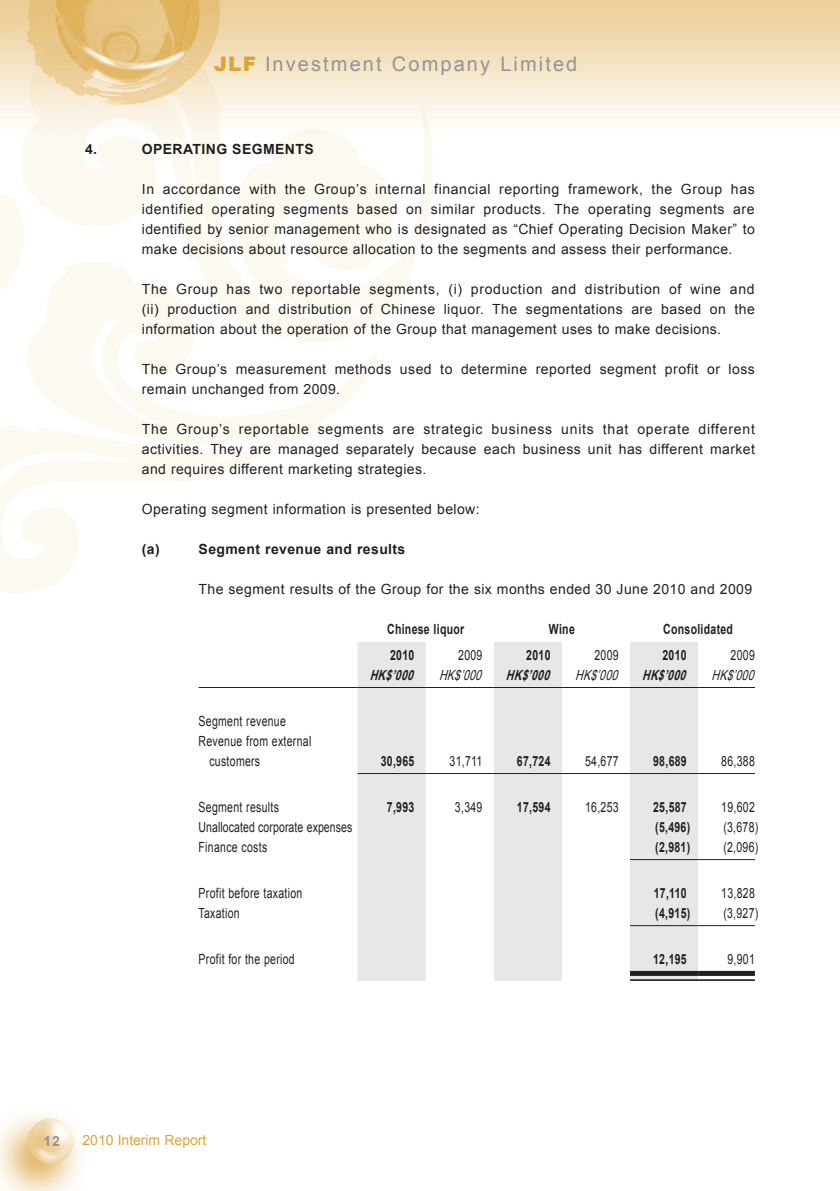
<style>
.page{position:relative;width:840px;height:1191px;background:#fff}
.page>*{position:absolute;margin:0;border:0;box-sizing:border-box;transform-origin:0 0}
.t1{font:20px "Arial";letter-spacing:.105em;color:#939598}
.t2{font:14px/20px "Arial";letter-spacing:.03em;color:#231f20;text-align:justify}
.t3{font:14px "Arial";letter-spacing:.03em;color:#231f20;scale:.75 1}
.t4{font:700 14px "Arial";letter-spacing:.03em;color:#231f20;scale:.75 1}
.t5{font:700 14px "Arial";letter-spacing:.03em;color:#231f20}
.t6{font:14px "Arial";letter-spacing:.01em;color:#231f20;scale:.75 1}
.t7{font:italic 700 14px "Arial";color:#231f20;scale:.75 1}
.t8{font:italic 14px "Arial";color:#231f20;scale:.75 1}
.t9{font:14px "Arial";letter-spacing:-.005em;color:#daa536}
.t10{font:700 14px "Arial";color:#939598}
.s1{font-weight:900;color:#daa536}
</style>
<div class="page">
<img style="left:0;top:0;width:840px;height:1191px">
<svg style="left:357px;top:642px;width:340px;height:339px;fill:#e6e7e9"></svg>
<hr style="left:198px;top:687px;width:159px;height:1px;background:#231f20">
<hr style="left:357px;top:687px;width:68px;height:1px;background:#231f20">
<hr style="left:425px;top:687px;width:68px;height:1px;background:#231f20">
<hr style="left:493px;top:687px;width:68px;height:1px;background:#231f20">
<hr style="left:561px;top:687px;width:68px;height:1px;background:#231f20">
<hr style="left:629px;top:687px;width:68px;height:1px;background:#231f20">
<hr style="left:697px;top:687px;width:57px;height:1px;background:#231f20">
<hr style="left:357px;top:773px;width:68px;height:1px;background:#231f20">
<hr style="left:425px;top:773px;width:68px;height:1px;background:#231f20">
<hr style="left:493px;top:773px;width:68px;height:1px;background:#231f20">
<hr style="left:561px;top:773px;width:68px;height:1px;background:#231f20">
<hr style="left:629px;top:773px;width:68px;height:1px;background:#231f20">
<hr style="left:697px;top:773px;width:57px;height:1px;background:#231f20">
<hr style="left:629px;top:859px;width:68px;height:1px;background:#231f20">
<hr style="left:697px;top:859px;width:57px;height:1px;background:#231f20">
<hr style="left:629px;top:925px;width:68px;height:1px;background:#231f20">
<hr style="left:697px;top:925px;width:57px;height:1px;background:#231f20">
<div style="left:629px;top:971px;width:68px;height:5px;background:#231f20"></div>
<hr style="left:629px;top:979px;width:68px;height:2px;background:#231f20">
<div style="left:697px;top:971px;width:57px;height:5px;background:#231f20"></div>
<hr style="left:697px;top:979px;width:57px;height:2px;background:#231f20">
<h1 class="t1" style="left:214px;top:51px;width:365px"><span class="s1">JLF</span> Investment Company Limited</h1>
<p class="t5" style="left:85px;top:140px;width:14px">4.</p>
<p class="t5" style="left:142px;top:140px;width:173px">OPERATING SEGMENTS</p>
<p class="t2" style="left:142px;top:179px;width:614px">In accordance with the Group’s internal financial reporting framework, the Group has identified operating segments based on similar products. The operating segments are identified by senior management who is designated as “Chief Operating Decision Maker” to make decisions about resource allocation to the segments and assess their performance.</p>
<p class="t2" style="left:142px;top:279px;width:614px">The Group has two reportable segments, (i) production and distribution of wine and (ii) production and distribution of Chinese liquor. The segmentations are based on the information about the operation of the Group that management uses to make decisions.</p>
<p class="t2" style="left:142px;top:359px;width:614px">The Group’s measurement methods used to determine reported segment profit or loss remain unchanged from 2009.</p>
<p class="t2" style="left:142px;top:419px;width:614px">The Group’s reportable segments are strategic business units that operate different activities. They are managed separately because each business unit has different market and requires different marketing strategies.</p>
<p class="t2" style="left:142px;top:499px;width:339px">Operating segment information is presented below:</p>
<p class="t5" style="left:142px;top:540px;width:19px">(a)</p>
<p class="t5" style="left:198px;top:540px;width:208px">Segment revenue and results</p>
<p class="t2" style="left:198px;top:579px;width:554px">The segment results of the Group for the six months ended 30 June 2010 and 2009</p>
<p class="t4" style="left:387px;top:620px;width:104px">Chinese liquor</p>
<p class="t4" style="left:548px;top:620px;width:36px">Wine</p>
<p class="t4" style="left:663px;top:620px;width:94px">Consolidated</p>
<p class="t4" style="left:390px;top:646px;width:34px">2010</p>
<p class="t3" style="left:458px;top:646px;width:34px">2009</p>
<p class="t4" style="left:526px;top:646px;width:34px">2010</p>
<p class="t3" style="left:594px;top:646px;width:34px">2009</p>
<p class="t4" style="left:662px;top:646px;width:34px">2010</p>
<p class="t3" style="left:730px;top:646px;width:34px">2009</p>
<p class="t7" style="left:369px;top:666px;width:66px">HK$’000</p>
<p class="t8" style="left:439px;top:666px;width:64px">HK$’000</p>
<p class="t7" style="left:505px;top:666px;width:66px">HK$’000</p>
<p class="t8" style="left:575px;top:666px;width:64px">HK$’000</p>
<p class="t7" style="left:641px;top:666px;width:66px">HK$’000</p>
<p class="t8" style="left:711px;top:666px;width:64px">HK$’000</p>
<p class="t3" style="left:198px;top:712px;width:118px">Segment revenue</p>
<p class="t3" style="left:198px;top:732px;width:152px">Revenue from external</p>
<p class="t3" style="left:209px;top:752px;width:69px">customers</p>
<p class="t4" style="left:380px;top:752px;width:46px">30,965</p>
<p class="t3" style="left:449px;top:752px;width:45px">31,711</p>
<p class="t4" style="left:516px;top:752px;width:46px">67,724</p>
<p class="t3" style="left:584px;top:752px;width:46px">54,677</p>
<p class="t4" style="left:652px;top:752px;width:46px">98,689</p>
<p class="t3" style="left:720px;top:752px;width:46px">86,388</p>
<p class="t3" style="left:198px;top:798px;width:109px">Segment results</p>
<p class="t4" style="left:386px;top:798px;width:38px">7,993</p>
<p class="t3" style="left:454px;top:798px;width:38px">3,349</p>
<p class="t4" style="left:516px;top:798px;width:46px">17,594</p>
<p class="t3" style="left:584px;top:798px;width:46px">16,253</p>
<p class="t4" style="left:652px;top:798px;width:46px">25,587</p>
<p class="t3" style="left:720px;top:798px;width:46px">19,602</p>
<p class="t6" style="left:198px;top:818px;width:206px">Unallocated corporate expenses</p>
<p class="t4" style="left:654px;top:818px;width:48px">(5,496)</p>
<p class="t3" style="left:723px;top:818px;width:48px">(3,678)</p>
<p class="t3" style="left:198px;top:838px;width:93px">Finance costs</p>
<p class="t4" style="left:654px;top:838px;width:48px">(2,981)</p>
<p class="t3" style="left:723px;top:838px;width:48px">(2,096)</p>
<p class="t3" style="left:198px;top:884px;width:140px">Profit before taxation</p>
<p class="t4" style="left:653px;top:884px;width:46px">17,110</p>
<p class="t3" style="left:720px;top:884px;width:46px">13,828</p>
<p class="t3" style="left:198px;top:904px;width:56px">Taxation</p>
<p class="t4" style="left:655px;top:904px;width:48px">(4,915)</p>
<p class="t3" style="left:723px;top:904px;width:48px">(3,927)</p>
<p class="t3" style="left:198px;top:950px;width:130px">Profit for the period</p>
<p class="t4" style="left:652px;top:950px;width:46px">12,195</p>
<p class="t3" style="left:727px;top:950px;width:38px">9,901</p>
<p class="t10" style="left:44px;top:1131px;width:18px">12</p>
<p class="t9" style="left:82px;top:1131px;width:125px">2010 Interim Report</p>
</div>
